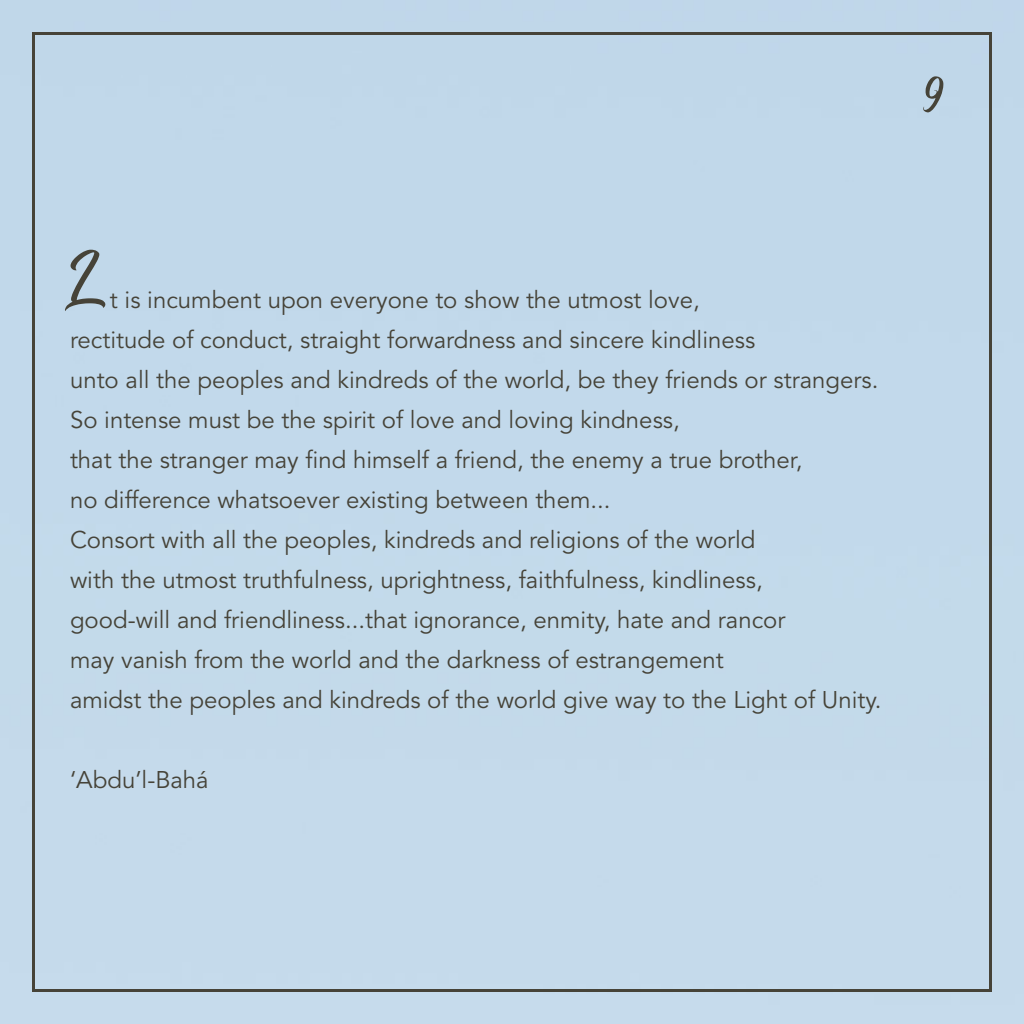
<style>
.page{position:relative;width:1024px;height:1024px;background:#fff}
.page>*{position:absolute;margin:0;border:0;box-sizing:border-box;transform-origin:0 0}
.t1{font:80px "Srinthile Script";color:#464338}
.t2{font:60px "Srinthile Script";color:#464338}
.t3{font:24px/40px "Avenir LT Std";color:#464338}
</style>
<div class="page">
<h2 class="t2" style="left:924px;top:60px;width:19px">9</h2>
<h1 class="t1" style="left:70px;top:236px;width:41px">L</h1>
<p class="t3" style="left:70px;top:280px;width:813px;text-indent:40px">t is incumbent upon everyone to show the utmost love,<br>rectitude of conduct, straight forwardness and sincere kindliness<br>unto all the peoples and kindreds of the world, be they friends or strangers.<br>So intense must be the spirit of love and loving kindness,<br>that the stranger may find himself a friend, the enemy a true brother,<br>no difference whatsoever existing between them...<br>Consort with all the peoples, kindreds and religions of the world<br>with the utmost truthfulness, uprightness, faithfulness, kindliness,<br>good-will and friendliness...that ignorance, enmity, hate and rancor<br>may vanish from the world and the darkness of estrangement<br>amidst the peoples and kindreds of the world give way to the Light of Unity.</p>
<p class="t3" style="left:70px;top:760px;width:140px">‘Abdu’l-Bahá</p>
</div>
